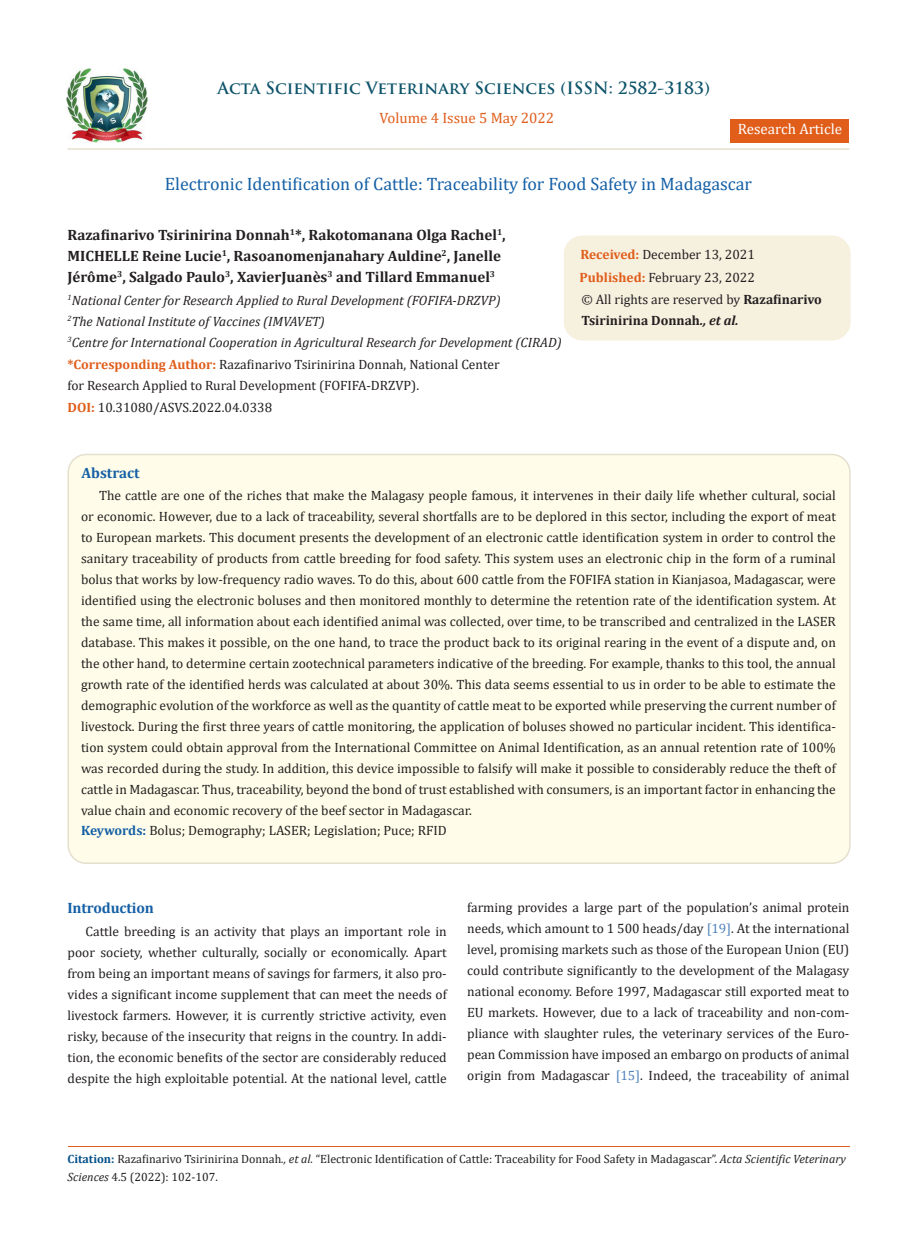
<style>
.page{position:relative;width:917px;height:1242px;background:#fff}
.page>*{position:absolute;margin:0;border:0;box-sizing:border-box;transform-origin:0 0}
.t1{font:18px "Cambria";color:#1560a6}
.t2{font:700 16.5px "Trajan Pro";color:#0e546a}
.t3{font:700 15px/21px "Cambria";color:#231f20}
.t4{font:15px "Cambria";color:#e05d1a}
.t5{font:700 15px "Cambria";letter-spacing:-.01em;color:#1560a6}
.t6{font:15px "Cambria";color:#fff}
.t7{font:13.5px/21px "Cambria";color:#231f20;text-align:justify}
.t8{font:italic 13.5px "Cambria";color:#231f20}
.t9{font:700 13.5px/21px "Cambria";color:#231f20}
.t10{font:12px/18px "Cambria";color:#231f20}
.s1{font-weight:700;color:#e05d1a}
.s2{font-weight:400}
.s3{font-style:italic}
.s4{font-weight:700;color:#1560a6}
.s5{color:#4f81bd}
.s6{font-weight:700;color:#035089}
</style>
<div class="page">
<img style="left:67px;top:68px;width:80px;height:74px">
<div style="left:730px;top:119px;width:119px;height:23px;background:#e05d1a"></div>
<div style="left:564px;top:236px;width:285px;height:104px;background:#f6f0df;border-radius:18px"></div>
<div style="left:563px;top:236px;width:287px;height:105px;border:2px solid #f6f0df;border-radius:18px"></div>
<div style="left:68px;top:455px;width:781px;height:408px;background:#fffde9;border-radius:18px"></div>
<div style="left:67px;top:454px;width:783px;height:410px;border:2px solid #e5dfce;border-radius:18px"></div>
<hr style="left:68px;top:1147px;width:781px;height:1px;background:#e05d1a">
<hr style="left:67px;top:148px;width:782px;height:2px;background:#e5dfce">
<p class="t2" style="left:217px;top:77px;width:494px">Acta Scientific Veterinary Sciences (ISSN: 2582-3183)</p>
<p class="t4" style="left:379px;top:109px;width:176px">Volume 4 Issue 5 May 2022</p>
<p class="t6" style="left:737px;top:120px;width:106px">Research Article</p>
<p class="t1" style="left:165px;top:174px;width:588px">Electronic Identification of Cattle: Traceability for Food Safety in Madagascar</p>
<p class="t3" style="left:67px;top:224px;width:440px">Razafinarivo Tsirinirina Donnah<sup>1</sup>*, Rakotomanana Olga Rachel<sup>1</sup>,<br>MICHELLE Reine Lucie<sup>1</sup>, Rasoanomenjanahary Auldine<sup>2</sup>, Janelle<br>Jérôme<sup>3</sup>, Salgado Paulo<sup>3</sup>, XavierJuanès<sup>3</sup> and Tillard Emmanuel<sup>3</sup></p>
<p class="t8" style="left:67px;top:290px;width:435px"><sup>1</sup>National Center for Research Applied to Rural Development (FOFIFA-DRZVP)</p>
<p class="t8" style="left:67px;top:311px;width:259px"><sup>2</sup>The National Institute of Vaccines (IMVAVET)</p>
<p class="t8" style="left:67px;top:332px;width:496px"><sup>3</sup>Centre for International Cooperation in Agricultural Research for Development (CIRAD)</p>
<p class="t7" style="left:67px;top:354px;width:434px"><span class="s1">*Corresponding Author:</span> Razafinarivo Tsirinirina Donnah, National Center for Research Applied to Rural Development (FOFIFA-DRZVP).</p>
<p class="t7" style="left:580px;top:244px;width:176px"><span class="s1">Received:</span> December 13, 2021</p>
<p class="t7" style="left:579px;top:267px;width:177px"><span class="s1">Published:</span> February 23, 2022</p>
<p class="t9" style="left:581px;top:288px;width:242px"><span class="s2">© All rights are reserved by</span> Razafinarivo<br>Tsirinirina Donnah<span class="s3">., et al.</span></p>
<p class="t7" style="left:67px;top:397px;width:206px"><span class="s1">DOI:</span> 10.31080/ASVS.2022.04.0338</p>
<p class="t5" style="left:81px;top:462px;width:60px">Abstract</p>
<p class="t7" style="left:81px;top:484px;width:756px;text-indent:18px">The cattle are one of the riches that make the Malagasy people famous, it intervenes in their daily life whether cultural, social or economic. However, due to a lack of traceability, several shortfalls are to be deplored in this sector, including the export of meat to European markets. This document presents the development of an electronic cattle identification system in order to control the sanitary traceability of products from cattle breeding for food safety. This system uses an electronic chip in the form of a ruminal bolus that works by low-frequency radio waves. To do this, about 600 cattle from the FOFIFA station in Kianjasoa, Madagascar, were identified using the electronic boluses and then monitored monthly to determine the retention rate of the identification system. At the same time, all information about each identified animal was collected, over time, to be transcribed and centralized in the LASER database. This makes it possible, on the one hand, to trace the product back to its original rearing in the event of a dispute and, on the other hand, to determine certain zootechnical parameters indicative of the breeding. For example, thanks to this tool, the annual growth rate of the identified herds was calculated at about 30%. This data seems essential to us in order to be able to estimate the demographic evolution of the workforce as well as the quantity of cattle meat to be exported while preserving the current number of livestock. During the first three years of cattle monitoring, the application of boluses showed no particular incident. This identifica&shy;tion system could obtain approval from the International Committee on Animal Identification, as an annual retention rate of 100% was recorded during the study. In addition, this device impossible to falsify will make it possible to considerably reduce the theft of cattle in Madagascar. Thus, traceability, beyond the bond of trust established with consumers, is an important factor in enhancing the value chain and economic recovery of the beef sector in Madagascar.</p>
<p class="t7" style="left:81px;top:820px;width:367px"><span class="s4">Keywords:</span> Bolus; Demography; LASER; Legislation; Puce; RFID</p>
<p class="t5" style="left:67px;top:897px;width:88px">Introduction</p>
<p class="t7" style="left:67px;top:921px;width:381px;text-indent:18px">Cattle breeding is an activity that plays an important role in poor society, whether culturally, socially or economically. Apart from being an important means of savings for farmers, it also pro&shy;vides a significant income supplement that can meet the needs of livestock farmers. However, it is currently strictive activity, even risky, because of the insecurity that reigns in the country. In addi&shy;tion, the economic benefits of the sector are considerably reduced despite the high exploitable potential. At the national level, cattle</p>
<p class="t7" style="left:467px;top:897px;width:384px">farming provides a large part of the population’s animal protein needs, which amount to 1 500 heads/day <span class="s5">[19]</span>. At the international level, promising markets such as those of the European Union (EU) could contribute significantly to the development of the Malagasy national economy. Before 1997, Madagascar still exported meat to EU markets. However, due to a lack of traceability and non-com&shy;pliance with slaughter rules, the veterinary services of the Euro&shy;pean Commission have imposed an embargo on products of animal origin from Madagascar <span class="s5">[15]</span>. Indeed, the traceability of animal</p>
<p class="t10" style="left:68px;top:1150px;width:779px"><span class="s6">Citation:</span> Razafinarivo Tsirinirina Donnah<span class="s3">., et al.</span> “Electronic Identification of Cattle: Traceability for Food Safety in Madagascar”. <span class="s3">Acta Scientific Veterinary<br>Sciences</span> 4.5 (2022): 102-107.</p>
</div>
